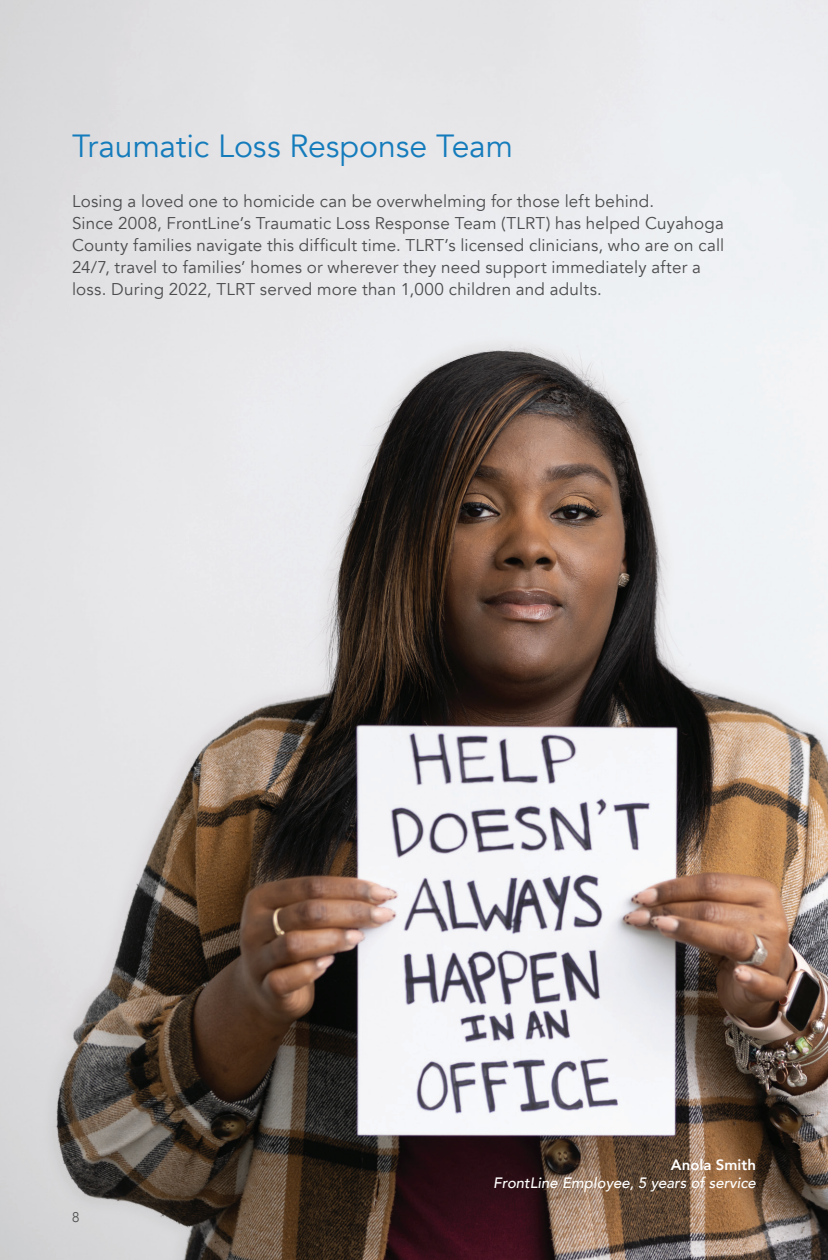
<style>
.page{position:relative;width:828px;height:1260px;background:#fff}
.page>*{position:absolute;margin:0;border:0;box-sizing:border-box;transform-origin:0 0}
.t1{font:32px "Avenir";letter-spacing:-.005em;color:#157cbc}
.t2{font:17px/22px "Avenir";letter-spacing:.015em;color:#4b4c4d}
.t3{font:italic 500 15px "Avenir";color:#fff}
.t4{font:800 15px "Avenir";color:#fff}
.t5{font:300 14px "Avenir";color:#4b4c4d}
</style>
<div class="page">
<img style="left:0;top:0;width:828px;height:1260px">
<h1 class="t1" style="left:72px;top:127px;width:443px">Traumatic Loss Response Team</h1>
<p class="t2" style="left:72px;top:190px;width:654px">Losing a loved one to homicide can be overwhelming for those left behind.<br>Since 2008, FrontLine’s Traumatic Loss Response Team (TLRT) has helped Cuyahoga County families navigate this difficult time. TLRT’s licensed clinicians, who are on call 24/7, travel to families’ homes or wherever they need support immediately after a loss. During 2022, TLRT served more than 1,000 children and adults.</p>
<p class="t5" style="left:72px;top:1209px;width:9px">8</p>
<p class="t4" style="left:671px;top:1153px;width:87px">Anola Smith</p>
<p class="t3" style="left:493px;top:1174px;width:264px">FrontLine Employee, 5 years of service</p>
</div>
